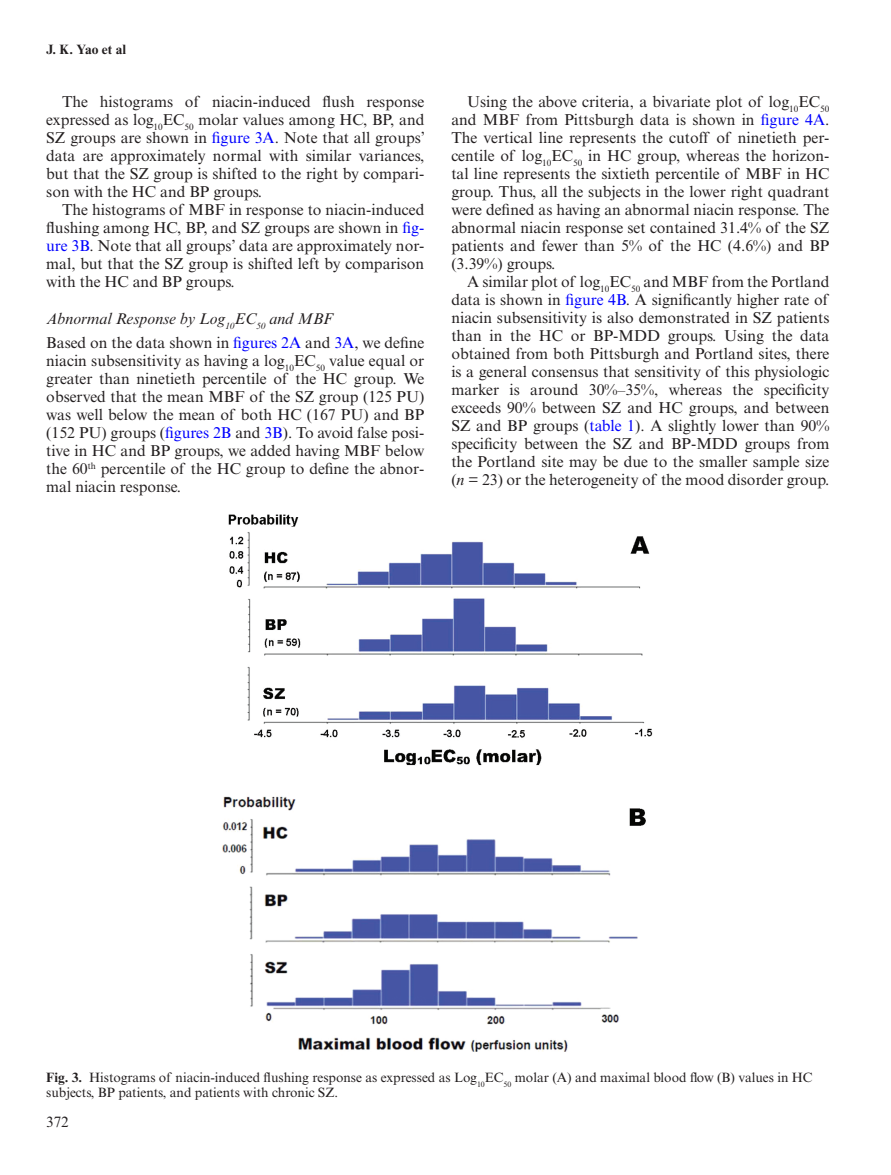
<style>
.page{position:relative;width:891px;height:1175px;background:#fff}
.page>*{position:absolute;margin:0;border:0;box-sizing:border-box;transform-origin:0 0}
.t1{font:15.75px/18px "Times New Roman MT Std";color:#231f20;text-align:justify}
.t2{font:15px "Times New Roman MT Std";color:#231f20}
.t3{font:13.5px/15px "Times New Roman MT Std";color:#231f20}
.t4{font:700 13.5px "Times New Roman MT Std";color:#231f20}
.s1{color:#00f}
.s2{font-style:italic}
.s3{font-weight:700}
</style>
<div class="page">
<img style="left:222px;top:514px;width:431px;height:538px">
<p class="t4" style="left:46px;top:41px;width:81px">J. K. Yao et al</p>
<p class="t1" style="left:46px;top:92px;width:380px;text-indent:16px">The histograms of niacin-induced flush response expressed as log<sub>10</sub>EC<sub>50</sub> molar values among HC, BP, and SZ groups are shown in <span class="s1">figure 3A</span>. Note that all groups’ data are approximately normal with similar variances, but that the SZ group is shifted to the right by compari&shy;son with the HC and BP groups.</p>
<p class="t1" style="left:46px;top:200px;width:379px;text-indent:16px">The histograms of MBF in response to niacin-induced flushing among HC, BP, and SZ groups are shown in <span class="s1">fig&shy;ure 3B</span>. Note that all groups’ data are approximately nor&shy;mal, but that the SZ group is shifted left by comparison with the HC and BP groups.</p>
<p class="t1" style="left:46px;top:307px;width:379px;line-height:24px"><span class="s2">Abnormal Response by Log</span><sub>10</sub><span class="s2">EC</span><sub>50</sub> <span class="s2">and MBF<br></span>Based on the data shown in <span class="s1">figures 2A</span> and <span class="s1">3A</span>, we define</p>
<p class="t1" style="left:46px;top:352px;width:380px">niacin subsensitivity as having a log<sub>10</sub>EC<sub>50</sub> value equal or greater than ninetieth percentile of the HC group. We observed that the mean MBF of the SZ group (125 PU) was well below the mean of both HC (167 PU) and BP (152 PU) groups (<span class="s1">figures 2B</span> and <span class="s1">3B</span>). To avoid false posi&shy;tive in HC and BP groups, we added having MBF below the 60<sup>th</sup> percentile of the HC group to define the abnor&shy;mal niacin response.</p>
<p class="t1" style="left:451px;top:92px;width:380px;text-indent:16px">Using the above criteria, a bivariate plot of log<sub>10</sub>EC<sub>50 </sub>and MBF from Pittsburgh data is shown in <span class="s1">figure 4A</span>.<br>The vertical line represents the cutoff of ninetieth per&shy;centile of log<sub>10</sub>EC<sub>50</sub> in HC group, whereas the horizon&shy;tal line represents the sixtieth percentile of MBF in HC group. Thus, all the subjects in the lower right quadrant were defined as having an abnormal niacin response. The abnormal niacin response set contained 31.4% of the SZ patients and fewer than 5% of the HC (4.6%) and BP (3.39%) groups.</p>
<p class="t1" style="left:451px;top:272px;width:380px;text-indent:16px">A similar plot of log<sub>10</sub>EC<sub>50</sub> and MBF from the Portland data is shown in <span class="s1">figure 4B</span>. A significantly higher rate of niacin subsensitivity is also demonstrated in SZ patients than in the HC or BP-MDD groups. Using the data obtained from both Pittsburgh and Portland sites, there is a general consensus that sensitivity of this physiologic marker is around 30%–35%, whereas the specificity exceeds 90% between SZ and HC groups, and between SZ and BP groups (<span class="s1">table 1</span>). A slightly lower than 90% specificity between the SZ and BP-MDD groups from the Portland site may be due to the smaller sample size (<span class="s2">n</span> = 23) or the heterogeneity of the mood disorder group.</p>
<p class="t3" style="left:46px;top:1069px;width:768px"><span class="s3">Fig. 3.</span> Histograms of niacin-induced flushing response as expressed as Log<sub>10</sub>EC<sub>50</sub> molar (A) and maximal blood flow (B) values in HC subjects, BP patients, and patients with chronic SZ.</p>
<p class="t2" style="left:46px;top:1113px;width:24px">372</p>
</div>
